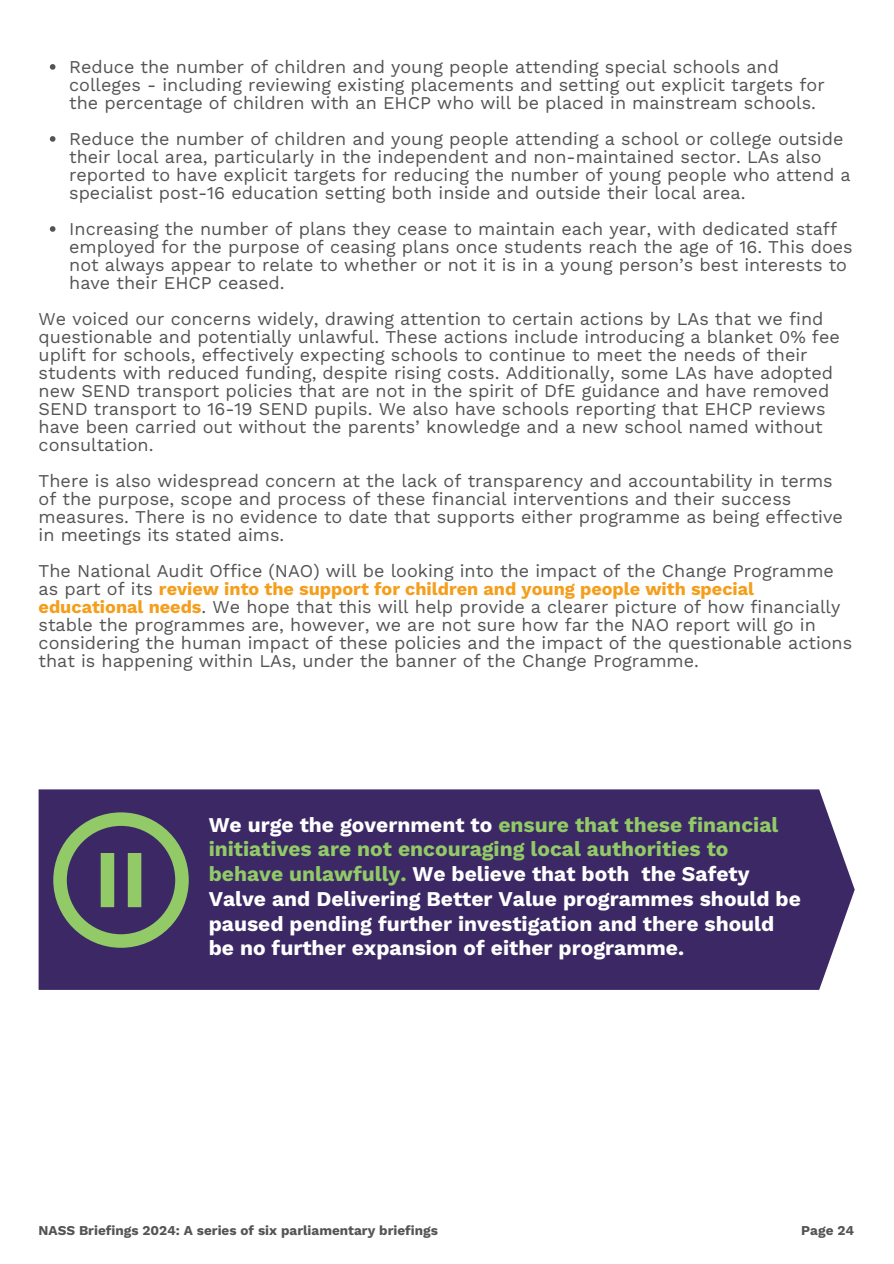
<style>
.page{position:relative;width:894px;height:1264px;background:#fff}
.page>*{position:absolute;margin:0;border:0;box-sizing:border-box;transform-origin:0 0}
.t1{font:700 21px/24.8px "Work Sans";color:#fff}
.t2{font:18px/18px "Work Sans";color:#545454}
.t3{font:700 13.5px "Work Sans";color:#545454}
.s1{font-weight:700;color:#f59e1c}
.s2{color:#91ca66}
</style>
<div class="page">
<svg style="left:50px;top:64px;width:5px;height:6px"></svg>
<svg style="left:50px;top:136px;width:5px;height:6px"></svg>
<svg style="left:50px;top:226px;width:5px;height:6px"></svg>
<div style="left:39px;top:789px;width:815px;height:200px;background:#3b2865"></div>
<svg style="left:53px;top:812px;width:135px;height:135px"></svg>
<p class="t2" style="left:69px;top:58px;width:756px">Reduce the number of children and young people attending special schools and colleges - including reviewing existing placements and setting out explicit targets for the percentage of children with an EHCP who will be placed in mainstream schools.</p>
<p class="t2" style="left:69px;top:130px;width:782px">Reduce the number of children and young people attending a school or college outside their local area, particularly in the independent and non-maintained sector. LAs also reported to have explicit targets for reducing the number of young people who attend a specialist post-16 education setting both inside and outside their local area.</p>
<h2 class="t2" style="left:69px;top:220px;width:784px">Increasing the number of plans they cease to maintain each year, with dedicated staff employed for the purpose of ceasing plans once students reach the age of 16. This does not always appear to relate to whether or not it is in a young person’s best interests to have their EHCP ceased.</h2>
<h2 class="t2" style="left:39px;top:310px;width:802px">We voiced our concerns widely, drawing attention to certain actions by LAs that we find questionable and potentially unlawful. These actions include introducing a blanket 0% fee uplift for schools, effectively expecting schools to continue to meet the needs of their students with reduced funding, despite rising costs. Additionally, some LAs have adopted new SEND transport policies that are not in the spirit of DfE guidance and have removed SEND transport to 16-19 SEND pupils. We also have schools reporting that EHCP reviews have been carried out without the parents’ knowledge and a new school named without consultation.</h2>
<h2 class="t2" style="left:39px;top:472px;width:805px">There is also widespread concern at the lack of transparency and accountability in terms of the purpose, scope and process of these financial interventions and their success measures. There is no evidence to date that supports either programme as being effective in meetings its stated aims.</h2>
<p class="t2" style="left:39px;top:562px;width:814px">The National Audit Office (NAO) will be looking into the impact of the Change Programme as part of its <span class="s1">review into the support for children and young people with special educational needs</span>. We hope that this will help provide a clearer picture of how financially stable the programmes are, however, we are not sure how far the NAO report will go in considering the human impact of these policies and the impact of the questionable actions that is happening within LAs, under the banner of the Change Programme.</p>
<h1 class="t1" style="left:209px;top:812px;width:593px">We urge the government to <span class="s2">ensure that these financial initiatives are not encouraging local authorities to behave unlawfully.</span> We believe that both the Safety Valve and Delivering Better Value programmes should be paused pending further investigation and there should be no further expansion of either programme.</h1>
<p class="t3" style="left:39px;top:1222px;width:401px">NASS Briefings 2024: A series of six parliamentary briefings</p>
<p class="t3" style="left:801px;top:1222px;width:54px">Page 24</p>
</div>
